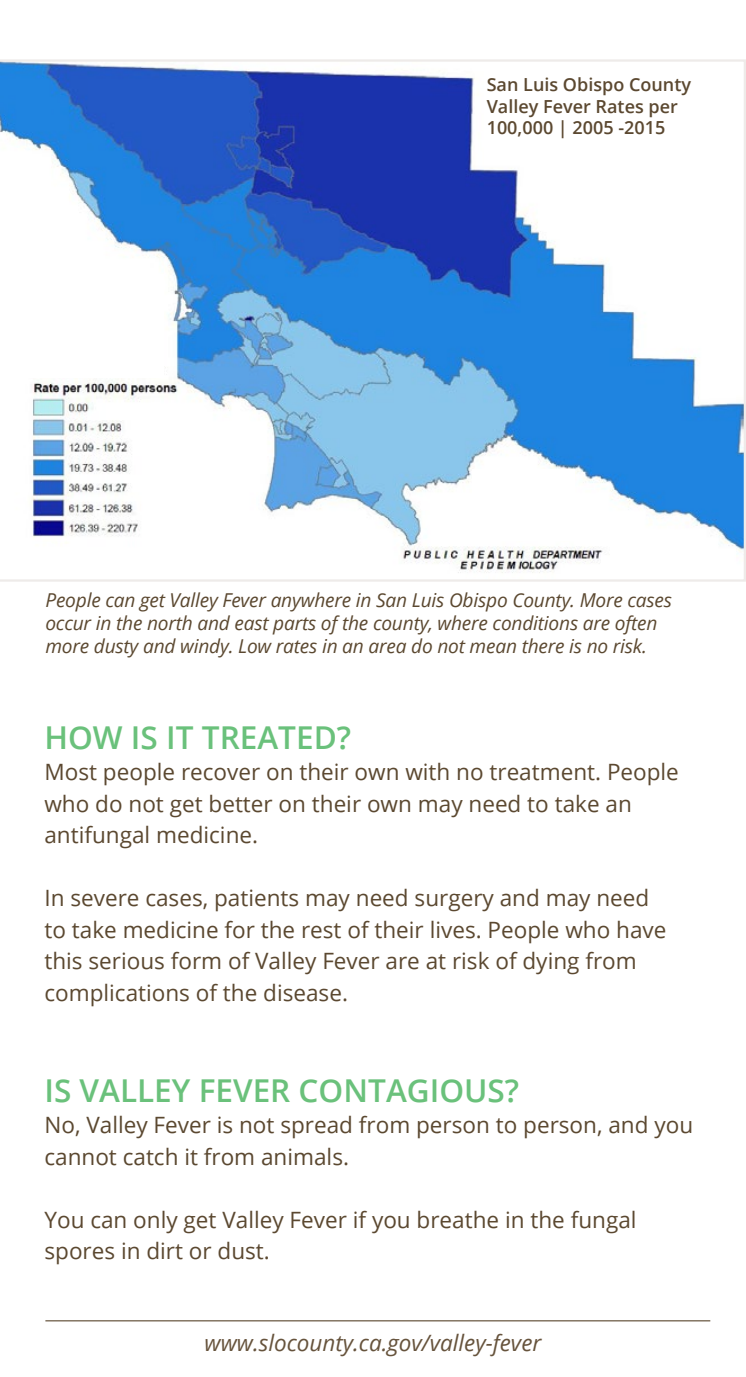
<style>
.page{position:relative;width:746px;height:1377px;background:#fff}
.page>*{position:absolute;margin:0;border:0;box-sizing:border-box;transform-origin:0 0}
.t1{font:600 31.5px "Open Sans";color:#6ac17b}
.t2{font:22.5px/31.5px "Open Sans";color:#5b4830}
.t3{font:italic 22.5px "Open Sans";color:#66533c}
.t4{font:italic 19.12px/22.9px "Open Sans";letter-spacing:-.01em;color:#5b4830}
.t5{font:600 18px/21.6px "Open Sans";color:#5b4830}
</style>
<div class="page">
<hr style="left:45px;top:1320px;width:665px;height:1px;background:#5a472e">
<svg style="left:0;top:59px;width:745px;height:523px"></svg>
<div style="left:471px;top:469px;width:103px;height:72px;background:#fff"></div>
<div style="left:21px;top:275px;width:142px;height:103px;background:#fff"></div>
<p class="t5" style="left:486px;top:73px;width:206px">San Luis Obispo County<br>Valley Fever Rates per<br>100,000 | 2005 -2015</p>
<p class="t4" style="left:45px;top:588px;width:627px">People can get Valley Fever anywhere in San Luis Obispo County. More cases occur in the north and east parts of the county, where conditions are often more dusty and windy. Low rates in an area do not mean there is no risk.</p>
<h1 class="t1" style="left:44px;top:716px;width:308px">HOW IS IT TREATED?</h1>
<p class="t2" style="left:44px;top:756px;width:635px">Most people recover on their own with no treatment. People who do not get better on their own may need to take an antifungal medicine.</p>
<p class="t2" style="left:44px;top:882px;width:623px">In severe cases, patients may need surgery and may need to take medicine for the rest of their lives. People who have this serious form of Valley Fever are at risk of dying from complications of the disease.</p>
<h1 class="t1" style="left:44px;top:1069px;width:476px">IS VALLEY FEVER CONTAGIOUS?</h1>
<p class="t2" style="left:44px;top:1109px;width:650px">No, Valley Fever is not spread from person to person, and you cannot catch it from animals.</p>
<p class="t2" style="left:44px;top:1203px;width:593px">You can only get Valley Fever if you breathe in the fungal spores in dirt or dust.</p>
<p class="t3" style="left:204px;top:1327px;width:338px">www.slocounty.ca.gov/valley-fever</p>
</div>
